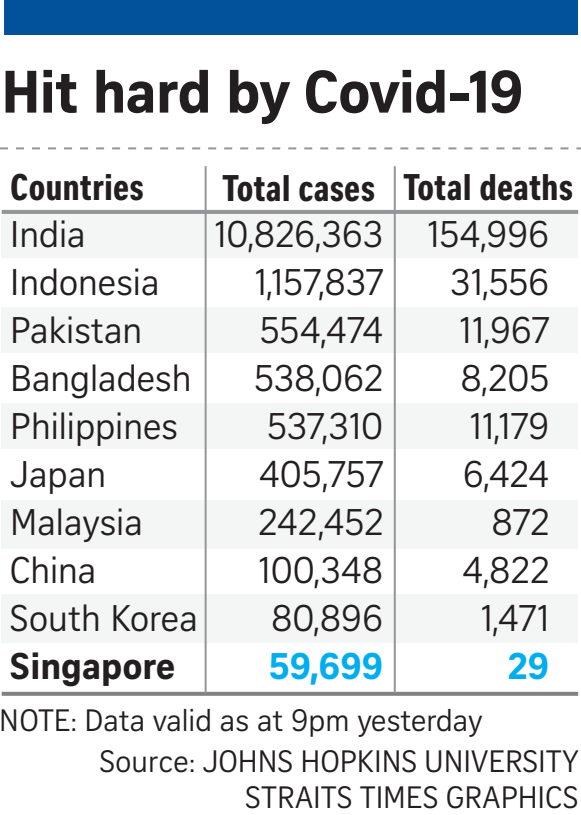
<style>
.page{position:relative;width:581px;height:815px;background:#fff}
.page>*{position:absolute;margin:0;border:0;box-sizing:border-box;transform-origin:0 0}
.t1{font:700 58px "Curator Serp Text";letter-spacing:-.01em;color:#231f20}
.t2{font:36px/48px "Curator Serp Text";color:#231f20;text-align:right}
.t3{font:36px "Curator Head Cond ST Bold";color:#231f20}
.t4{font:700 36px "Curator Serp Text";color:#231f20}
.t5{font:700 36px "Curator Serp Text";color:#00aeef}
.t6{font:30px/36px "Curator Serp Text";letter-spacing:.005em;color:#231f20;text-align:right}
</style>
<div class="page">
<svg style="left:0;top:147px;width:580px;height:2px"></svg>
<div style="left:4px;top:0;width:573px;height:34px;background:#01519b"></div>
<div style="left:2px;top:212px;width:576px;height:46px;background:#f3f6f4"></div>
<div style="left:2px;top:307px;width:576px;height:45px;background:#f3f6f4"></div>
<div style="left:2px;top:402px;width:576px;height:46px;background:#f3f6f4"></div>
<div style="left:2px;top:499px;width:576px;height:49px;background:#f3f6f4"></div>
<div style="left:2px;top:594px;width:576px;height:48px;background:#f3f6f4"></div>
<hr style="left:2px;top:210px;width:576px;height:4px;background:#939598">
<svg style="left:2px;top:691px;width:576px;height:4px;background:#999b9d"></svg>
<hr style="left:204px;top:166px;width:2px;height:526px;background:#939598">
<hr style="left:393px;top:166px;width:2px;height:526px;background:#939598">
<h1 class="t1" style="left:2px;top:57px;width:523px">Hit hard by Covid-19</h1>
<p class="t3" style="left:10px;top:167px;width:135px">Countries</p>
<p class="t2" style="left:10px;top:210px;width:189px;text-align:left">India<br>Indonesia<br>Pakistan<br>Bangladesh<br>Philippines<br>Japan<br>Malaysia<br>China<br>South Korea</p>
<p class="t4" style="left:10px;top:644px;width:166px">Singapore</p>
<p class="t3" style="left:222px;top:168px;width:154px">Total cases</p>
<p class="t2" style="left:214px;top:209px;width:170px">10,826,363<br>1,157,837<br>554,474<br>538,062<br>537,310<br>405,757<br>242,452<br>100,348<br>80,896</p>
<p class="t5" style="left:269px;top:644px;width:116px">59,699</p>
<p class="t3" style="left:403px;top:168px;width:171px">Total deaths</p>
<p class="t2" style="left:427px;top:209px;width:124px">154,996<br>31,556<br>11,967<br>8,205<br>11,179<br>6,424<br>872<br>4,822<br>1,471</p>
<p class="t5" style="left:508px;top:643px;width:43px">29</p>
<p class="t6" style="left:0;top:701px;width:484px">NOTE: Data valid as at 9pm yesterday</p>
<p class="t6" style="left:100px;top:743px;width:480px">Source: JOHNS HOPKINS UNIVERSITY<br>STRAITS TIMES GRAPHICS</p>
</div>
